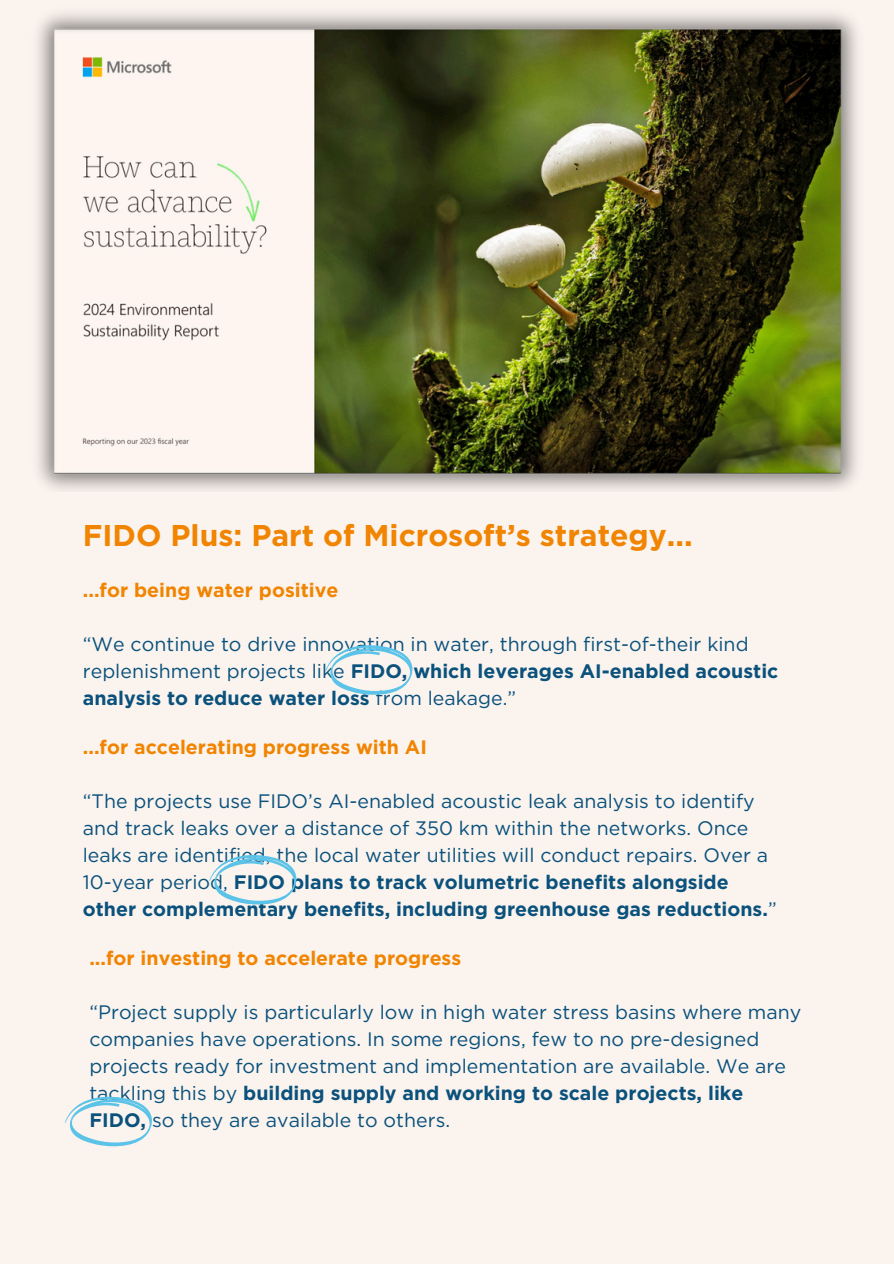
<style>
.page{position:relative;width:894px;height:1264px;background:#fff}
.page>*{position:absolute;margin:0;border:0;box-sizing:border-box;transform-origin:0 0}
.t1{font:700 30px "Gotham";color:#f18400}
.t2{font:19.5px/27px "Gotham";color:#0a517c}
.t3{font:700 19.5px "Gotham";color:#f18400}
.s1{font-weight:700}
</style>
<div class="page">
<div style="left:0;top:0;width:893px;height:1263px;background:#faf3ee"></div>
<img style="left:37px;top:13px;width:821px;height:477px">
<svg style="left:325px;top:645px;width:87px;height:49px"></svg>
<svg style="left:65px;top:1096px;width:86px;height:50px"></svg>
<svg style="left:209px;top:855px;width:87px;height:49px"></svg>
<p class="t1" style="left:83px;top:516px;width:611px">FIDO Plus: Part of Microsoft’s strategy...</p>
<h1 class="t3" style="left:83px;top:578px;width:257px">...for being water positive</h1>
<h2 class="t2" style="left:83px;top:630px;width:697px">“We continue to drive innovation in water, through first-of-their kind replenishment projects like <span class="s1">FIDO, which leverages AI-enabled acoustic analysis to reduce water loss</span> from leakage.”</h2>
<p class="t3" style="left:83px;top:735px;width:345px">...for accelerating progress with AI</p>
<p class="t2" style="left:83px;top:787px;width:695px">“The projects use FIDO’s AI-enabled acoustic leak analysis to identify and track leaks over a distance of 350 km within the networks. Once leaks are identified, the local water utilities will conduct repairs. Over a 10-year period, <span class="s1">FIDO plans to track volumetric benefits alongside other complementary benefits, including greenhouse gas reductions.</span>”</p>
<h2 class="t3" style="left:89px;top:946px;width:373px">...for investing to accelerate progress</h2>
<p class="t2" style="left:89px;top:998px;width:713px">“Project supply is particularly low in high water stress basins where many companies have operations. In some regions, few to no pre-designed projects ready for investment and implementation are available. We are tackling this by <span class="s1">building supply and working to scale projects, like FIDO,</span> so they are available to others.</p>
</div>
